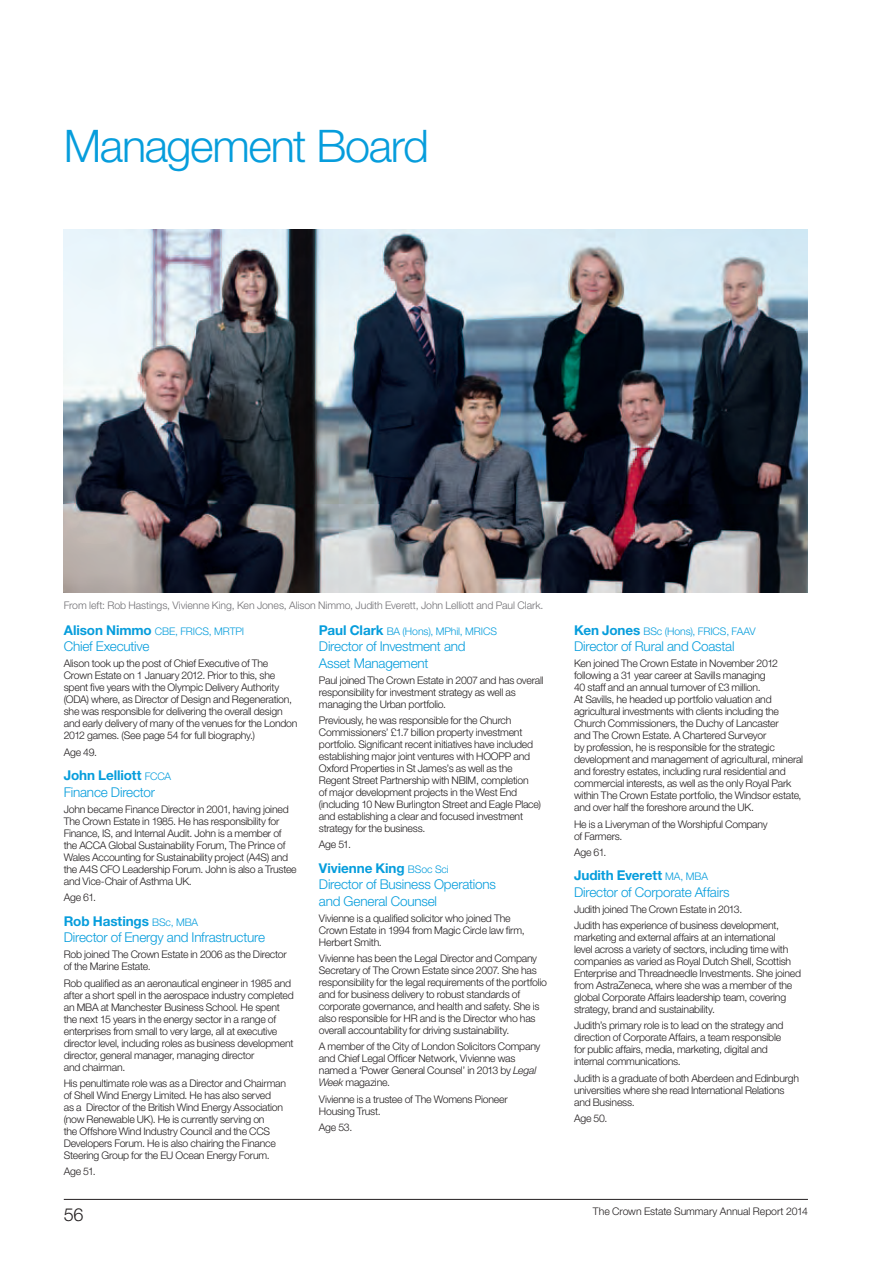
<style>
.page{position:relative;width:893px;height:1263px;background:#fff}
.page>*{position:absolute;margin:0;border:0;box-sizing:border-box;transform-origin:0 0}
.t1{font:300 45px "Helvetica Neue LT Std";letter-spacing:-.03em;color:#069ddc}
.t2{font:300 18px "Helvetica Neue LT Std";color:#231f20}
.t3{font:300 13.5px/16.5px "Helvetica Neue LT Std";letter-spacing:-.015em;color:#069ddc}
.t4{font:300 10.5px/12px "Helvetica Neue LT Std";letter-spacing:-.02em;color:#231f20}
.t5{font:300 10.5px "Helvetica Neue LT Std";letter-spacing:-.005em;color:#717074}
.t6{font:300 10.5px "Helvetica Neue LT Std";letter-spacing:-.005em;color:#069ddc}
.s1{font-weight:700;font-size:13.5px}
.s2{font-weight:700}
.s3{font-size:10.5px}
.s4{font-style:italic}
</style>
<div class="page">
<img style="left:64px;top:230px;width:744px;height:363px">
<hr style="left:64px;top:1199px;width:744px;height:1px;background:#231f20">
<p class="t1" style="left:64px;top:119px;width:367px">Management Board</p>
<p class="t5" style="left:64px;top:598px;width:481px">From left: Rob Hastings, Vivienne King, Ken Jones, Alison Nimmo, Judith Everett, John Lelliott and Paul Clark.</p>
<p class="t6" style="left:64px;top:625px;width:182px"><span class="s1">Alison Nimmo</span> CBE, FRICS, MRTPI</p>
<p class="t3" style="left:64px;top:638px;width:87px">Chief Executive</p>
<p class="t4" style="left:64px;top:657px;width:235px">Alison took up the post of Chief Executive of The Crown Estate on 1 January 2012. Prior to this, she spent five years with the Olympic Delivery Authority (ODA) where, as Director of Design and Regeneration, she was responsible for delivering the overall design and early delivery of many of the venues for the London 2012 games. (See page 54 for full biography.)</p>
<p class="t4" style="left:64px;top:746px;width:35px">Age 49.</p>
<p class="t3" style="left:64px;top:767px;width:109px"><span class="s2">John Lelliott</span> <span class="s3">FCCA<br></span>Finance Director</p>
<p class="t4" style="left:64px;top:803px;width:234px">John became Finance Director in 2001, having joined The Crown Estate in 1985. He has responsibility for Finance, IS, and Internal Audit. John is a member of the ACCA Global Sustainability Forum, The Prince of Wales Accounting for Sustainability project (A4S) and the A4S CFO Leadership Forum. John is also a Trustee and Vice-Chair of Asthma UK.</p>
<p class="t4" style="left:64px;top:891px;width:34px">Age 61.</p>
<p class="t3" style="left:64px;top:912px;width:203px"><span class="s2">Rob Hastings</span> <span class="s3">BSc, MBA<br></span>Director of Energy and Infrastructure</p>
<p class="t4" style="left:64px;top:948px;width:224px">Rob joined The Crown Estate in 2006 as the Director of the Marine Estate.</p>
<p class="t4" style="left:64px;top:977px;width:232px">Rob qualified as an aeronautical engineer in 1985 and after a short spell in the aerospace industry completed an MBA at Manchester Business School. He spent the next 15 years in the energy sector in a range of enterprises from small to very large, all at executive director level, including roles as business development director, general manager, managing director<br>and chairman.</p>
<p class="t4" style="left:64px;top:1077px;width:224px">His penultimate role was as a Director and Chairman of Shell Wind Energy Limited. He has also served<br>as a Director of the British Wind Energy Association (now Renewable UK). He is currently serving on<br>the Offshore Wind Industry Council and the CCS Developers Forum. He is also chairing the Finance Steering Group for the EU Ocean Energy Forum.</p>
<p class="t4" style="left:64px;top:1165px;width:34px">Age 51.</p>
<p class="t6" style="left:319px;top:625px;width:180px"><span class="s1">Paul Clark</span> BA (Hons), MPhil, MRICS</p>
<p class="t3" style="left:319px;top:638px;width:148px">Director of Investment and<br>Asset Management</p>
<p class="t4" style="left:319px;top:674px;width:226px">Paul joined The Crown Estate in 2007 and has overall responsibility for investment strategy as well as managing the Urban portfolio.</p>
<p class="t4" style="left:319px;top:714px;width:224px">Previously, he was responsible for the Church Commissioners’ £1.7 billion property investment portfolio. Significant recent initiatives have included establishing major joint ventures with HOOPP and Oxford Properties in St James’s as well as the Regent Street Partnership with NBIM, completion<br>of major development projects in the West End (including 10 New Burlington Street and Eagle Place) and establishing a clear and focused investment strategy for the business.</p>
<p class="t4" style="left:319px;top:838px;width:34px">Age 51.</p>
<p class="t3" style="left:319px;top:860px;width:178px"><span class="s2">Vivienne King</span> <span class="s3">BSoc Sci<br></span>Director of Business Operations and General Counsel</p>
<p class="t4" style="left:319px;top:912px;width:207px">Vivienne is a qualified solicitor who joined The<br>Crown Estate in 1994 from Magic Circle law firm,<br>Herbert Smith.</p>
<p class="t4" style="left:319px;top:952px;width:230px">Vivienne has been the Legal Director and Company Secretary of The Crown Estate since 2007. She has responsibility for the legal requirements of the portfolio and for business delivery to robust standards of corporate governance, and health and safety. She is also responsible for HR and is the Director who has overall accountability for driving sustainability.</p>
<p class="t4" style="left:319px;top:1040px;width:223px">A member of the City of London Solicitors Company and Chief Legal Officer Network, Vivienne was named a ‘Power General Counsel’ in 2013 by <span class="s4">Legal Week</span> magazine.</p>
<p class="t4" style="left:319px;top:1092px;width:190px">Vivienne is a trustee of The Womens Pioneer<br>Housing Trust.</p>
<p class="t4" style="left:319px;top:1121px;width:35px">Age 53.</p>
<p class="t6" style="left:574px;top:625px;width:183px"><span class="s1">Ken Jones</span> BSc (Hons), FRICS, FAAV</p>
<p class="t3" style="left:574px;top:638px;width:162px">Director of Rural and Coastal</p>
<p class="t4" style="left:574px;top:657px;width:231px">Ken joined The Crown Estate in November 2012 following a 31 year career at Savills managing<br>40 staff and an annual turnover of £3 million.<br>At Savills, he headed up portfolio valuation and agricultural investments with clients including the Church Commissioners, the Duchy of Lancaster<br>and The Crown Estate. A Chartered Surveyor<br>by profession, he is responsible for the strategic development and management of agricultural, mineral and forestry estates, including rural residential and commercial interests, as well as the only Royal Park within The Crown Estate portfolio, the Windsor estate, and over half the foreshore around the UK.</p>
<p class="t4" style="left:574px;top:818px;width:195px">He is a Liveryman of the Worshipful Company of Farmers.</p>
<p class="t4" style="left:574px;top:846px;width:34px">Age 61.</p>
<p class="t3" style="left:574px;top:867px;width:157px"><span class="s2">Judith Everett</span> <span class="s3">MA, MBA<br></span>Director of Corporate Affairs</p>
<p class="t4" style="left:574px;top:901px;width:206px;line-height:16.2px">Judith joined The Crown Estate in 2013.<br>Judith has experience of business development,</p>
<p class="t4" style="left:574px;top:931px;width:229px">marketing and external affairs at an international<br>level across a variety of sectors, including time with companies as varied as Royal Dutch Shell, Scottish Enterprise and Threadneedle Investments. She joined from AstraZeneca, where she was a member of the global Corporate Affairs leadership team, covering strategy, brand and sustainability.</p>
<p class="t4" style="left:574px;top:1019px;width:211px">Judith’s primary role is to lead on the strategy and direction of Corporate Affairs, a team responsible for public affairs, media, marketing, digital and internal communications.</p>
<p class="t4" style="left:574px;top:1071px;width:227px">Judith is a graduate of both Aberdeen and Edinburgh universities where she read International Relations and Business.</p>
<p class="t4" style="left:574px;top:1112px;width:35px">Age 50.</p>
<p class="t2" style="left:64px;top:1203px;width:21px">56</p>
<p class="t4" style="left:593px;top:1205px;width:216px">The Crown Estate Summary Annual Report 2014</p>
</div>
